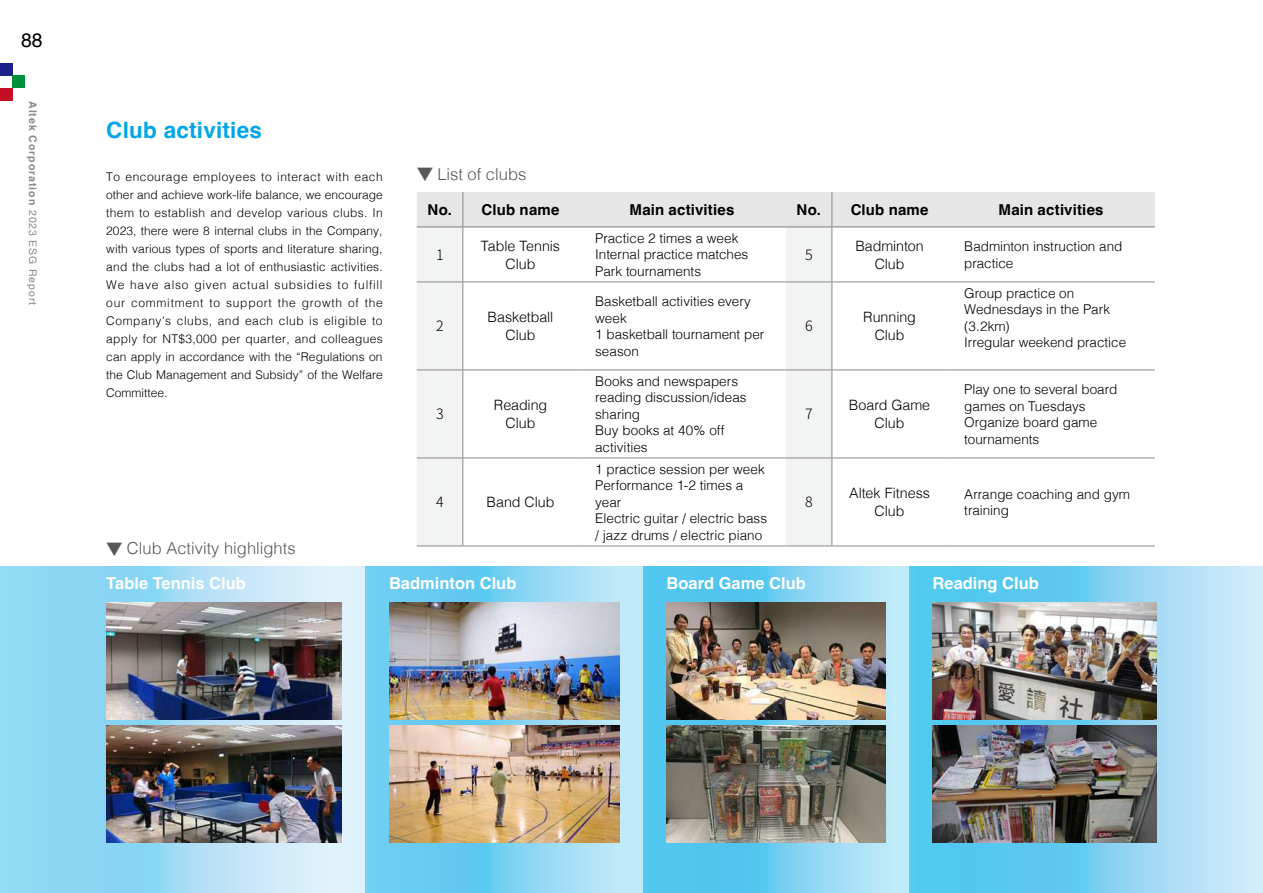
<style>
.page{position:relative;width:1263px;height:893px;background:#fff}
.page>*{position:absolute;margin:0;border:0;box-sizing:border-box;transform-origin:0 0}
.t1{font:700 22.5px "Helvetica";letter-spacing:.01em;color:#00a6e7}
.t2{font:19.5px "Helvetica";color:#000}
.t3{font:300 16.5px/34.5px "Helvetica";color:#595757}
.t4{font:700 16.5px "Helvetica";color:#fff}
.t5{font:700 15px "Helvetica";letter-spacing:.015em;color:#000}
.t6{font:300 14.25px/18px "Helvetica";letter-spacing:-.005em;color:#000;text-align:center}
.t7{font:300 14.25px "Noto Sans CJ Ktc";color:#000}
.t8{font:300 13.5px/16.5px "Helvetica";color:#000}
.t9{font:300 12px/18px "Helvetica";color:#000;text-align:justify}
.t10{font:700 10.5px "Helvetica";letter-spacing:.095em;color:#898989}
.s1{font-weight:400}
.s2{font-family:"Source Han Sans TC"}
.s3{font-weight:700;color:#fff}
</style>
<div class="page">
<svg style="left:0;top:567px;width:1263px;height:326px;background:#94d8f2"></svg>
<svg style="left:0;top:884px;width:809px;height:9px;background:#8fd7f3"></svg>
<div style="left:0;top:64px;width:12px;height:12px;background:#1d2088"></div>
<div style="left:12px;top:76px;width:13px;height:12px;background:#00913a"></div>
<div style="left:0;top:88px;width:12px;height:12px;background:#c30e23"></div>
<div style="left:417px;top:192px;width:738px;height:34px;background:#e6e6e6"></div>
<svg style="left:417px;top:227px;width:414px;height:319px"></svg>
<hr style="left:417px;top:226px;width:45px;height:1px;background:#898989">
<hr style="left:463px;top:226px;width:115px;height:1px;background:#898989">
<hr style="left:578px;top:226px;width:208px;height:1px;background:#898989">
<hr style="left:786px;top:226px;width:45px;height:1px;background:#898989">
<hr style="left:832px;top:226px;width:115px;height:1px;background:#898989">
<hr style="left:947px;top:226px;width:208px;height:1px;background:#898989">
<hr style="left:462px;top:192px;width:1px;height:35px;background:#898989">
<hr style="left:462px;top:227px;width:1px;height:55px;background:#898989">
<hr style="left:462px;top:282px;width:1px;height:88px;background:#898989">
<hr style="left:462px;top:370px;width:1px;height:88px;background:#898989">
<hr style="left:462px;top:458px;width:1px;height:88px;background:#898989">
<hr style="left:417px;top:282px;width:46px;height:1px;background:#898989">
<hr style="left:463px;top:282px;width:115px;height:1px;background:#898989">
<hr style="left:578px;top:282px;width:208px;height:1px;background:#898989">
<hr style="left:786px;top:282px;width:46px;height:1px;background:#898989">
<hr style="left:832px;top:282px;width:115px;height:1px;background:#898989">
<hr style="left:947px;top:282px;width:208px;height:1px;background:#898989">
<hr style="left:417px;top:370px;width:46px;height:1px;background:#898989">
<hr style="left:463px;top:370px;width:115px;height:1px;background:#898989">
<hr style="left:578px;top:370px;width:208px;height:1px;background:#898989">
<hr style="left:786px;top:370px;width:46px;height:1px;background:#898989">
<hr style="left:832px;top:370px;width:115px;height:1px;background:#898989">
<hr style="left:947px;top:370px;width:208px;height:1px;background:#898989">
<hr style="left:417px;top:458px;width:46px;height:1px;background:#898989">
<hr style="left:463px;top:458px;width:115px;height:1px;background:#898989">
<hr style="left:578px;top:458px;width:208px;height:1px;background:#898989">
<hr style="left:786px;top:458px;width:46px;height:1px;background:#898989">
<hr style="left:832px;top:458px;width:115px;height:1px;background:#898989">
<hr style="left:947px;top:458px;width:208px;height:1px;background:#898989">
<hr style="left:417px;top:546px;width:46px;height:1px;background:#898989">
<hr style="left:463px;top:546px;width:115px;height:1px;background:#898989">
<hr style="left:578px;top:546px;width:208px;height:1px;background:#898989">
<hr style="left:786px;top:546px;width:46px;height:1px;background:#898989">
<hr style="left:832px;top:546px;width:115px;height:1px;background:#898989">
<hr style="left:947px;top:546px;width:208px;height:1px;background:#898989">
<hr style="left:831px;top:192px;width:1px;height:35px;background:#898989">
<hr style="left:831px;top:227px;width:1px;height:55px;background:#898989">
<hr style="left:831px;top:282px;width:1px;height:88px;background:#898989">
<hr style="left:831px;top:370px;width:1px;height:88px;background:#898989">
<hr style="left:831px;top:458px;width:1px;height:88px;background:#898989">
<img style="left:106px;top:602px;width:236px;height:117px">
<img style="left:389px;top:602px;width:231px;height:117px">
<img style="left:666px;top:602px;width:220px;height:117px">
<img style="left:932px;top:602px;width:225px;height:117px">
<img style="left:106px;top:726px;width:236px;height:116px">
<img style="left:389px;top:726px;width:231px;height:116px">
<img style="left:666px;top:726px;width:220px;height:116px">
<img style="left:932px;top:726px;width:225px;height:116px">
<h2 class="t2" style="left:21px;top:25px;width:23px">88</h2>
<p class="t10" style="left:39px;top:101px;width:206px;rotate:90deg">Altek Corporation <span class="s1">2023 ESG Report</span></p>
<h1 class="t1" style="left:106px;top:116px;width:157px">Club activities</h1>
<p class="t9" style="left:106px;top:167px;width:278px">To encourage employees to interact with each other and achieve work-life balance, we encourage them to establish and develop various clubs. In 2023, there were 8 internal clubs in the Company, with various types of sports and literature sharing, and the clubs had a lot of enthusiastic activities.<br>We have also given actual subsidies to fulfill our commitment to support the growth of the Company's clubs, and each club is eligible to apply for NT$3,000 per quarter, and colleagues can apply in accordance with the “Regulations on the Club Management and Subsidy” of the Welfare Committee.</p>
<h3 class="t3" style="left:106px;top:530px;width:191px"><span class="s2">▼</span> Club Activity highlights<br><span class="s3">Table Tennis Club</span></h3>
<h3 class="t3" style="left:417px;top:155px;width:111px"><span class="s2">▼</span> List of clubs</h3>
<p class="t5" style="left:427px;top:200px;width:133px">No. Club name</p>
<p class="t5" style="left:629px;top:200px;width:106px">Main activities</p>
<p class="t5" style="left:796px;top:200px;width:133px">No. Club name</p>
<p class="t5" style="left:998px;top:200px;width:106px">Main activities</p>
<p class="t7" style="left:436px;top:247px;width:9px">1</p>
<p class="t6" style="left:481px;top:235px;width:81px">Table Tennis<br>Club</p>
<p class="t8" style="left:595px;top:229px;width:155px">Practice 2 times a week<br>Internal practice matches<br>Park tournaments</p>
<p class="t7" style="left:805px;top:247px;width:9px">5</p>
<p class="t6" style="left:855px;top:235px;width:70px">Badminton<br>Club</p>
<p class="t8" style="left:964px;top:237px;width:160px">Badminton instruction and practice</p>
<p class="t7" style="left:436px;top:318px;width:9px">2</p>
<p class="t6" style="left:488px;top:307px;width:67px">Basketball<br>Club</p>
<p class="t7" style="left:436px;top:406px;width:9px">3</p>
<p class="t6" style="left:494px;top:395px;width:55px">Reading<br>Club</p>
<p class="t7" style="left:436px;top:494px;width:9px">4</p>
<p class="t6" style="left:487px;top:492px;width:69px">Band Club</p>
<p class="t8" style="left:595px;top:292px;width:171px">Basketball activities every week<br>1 basketball tournament per season</p>
<p class="t8" style="left:595px;top:372px;width:153px">Books and newspapers reading discussion/ideas sharing<br>Buy books at 40% off activities</p>
<p class="t8" style="left:595px;top:460px;width:173px">1 practice session per week<br>Performance 1-2 times a year<br>Electric guitar / electric bass / jazz drums / electric piano</p>
<p class="t7" style="left:805px;top:318px;width:9px">6</p>
<p class="t6" style="left:863px;top:307px;width:54px">Running<br>Club</p>
<p class="t7" style="left:805px;top:406px;width:9px">7</p>
<p class="t6" style="left:849px;top:395px;width:83px">Board Game<br>Club</p>
<p class="t8" style="left:964px;top:284px;width:163px">Group practice on<br>Wednesdays in the Park (3.2km)<br>Irregular weekend practice</p>
<p class="t8" style="left:964px;top:380px;width:155px">Play one to several board games on Tuesdays<br>Organize board game tournaments</p>
<p class="t7" style="left:805px;top:494px;width:9px">8</p>
<p class="t6" style="left:849px;top:483px;width:82px">Altek Fitness<br>Club</p>
<p class="t8" style="left:964px;top:485px;width:167px">Arrange coaching and gym training</p>
<h3 class="t4" style="left:389px;top:573px;width:129px">Badminton Club</h3>
<h3 class="t4" style="left:666px;top:573px;width:141px">Board Game Club</h3>
<h3 class="t4" style="left:932px;top:573px;width:108px">Reading Club</h3>
</div>
